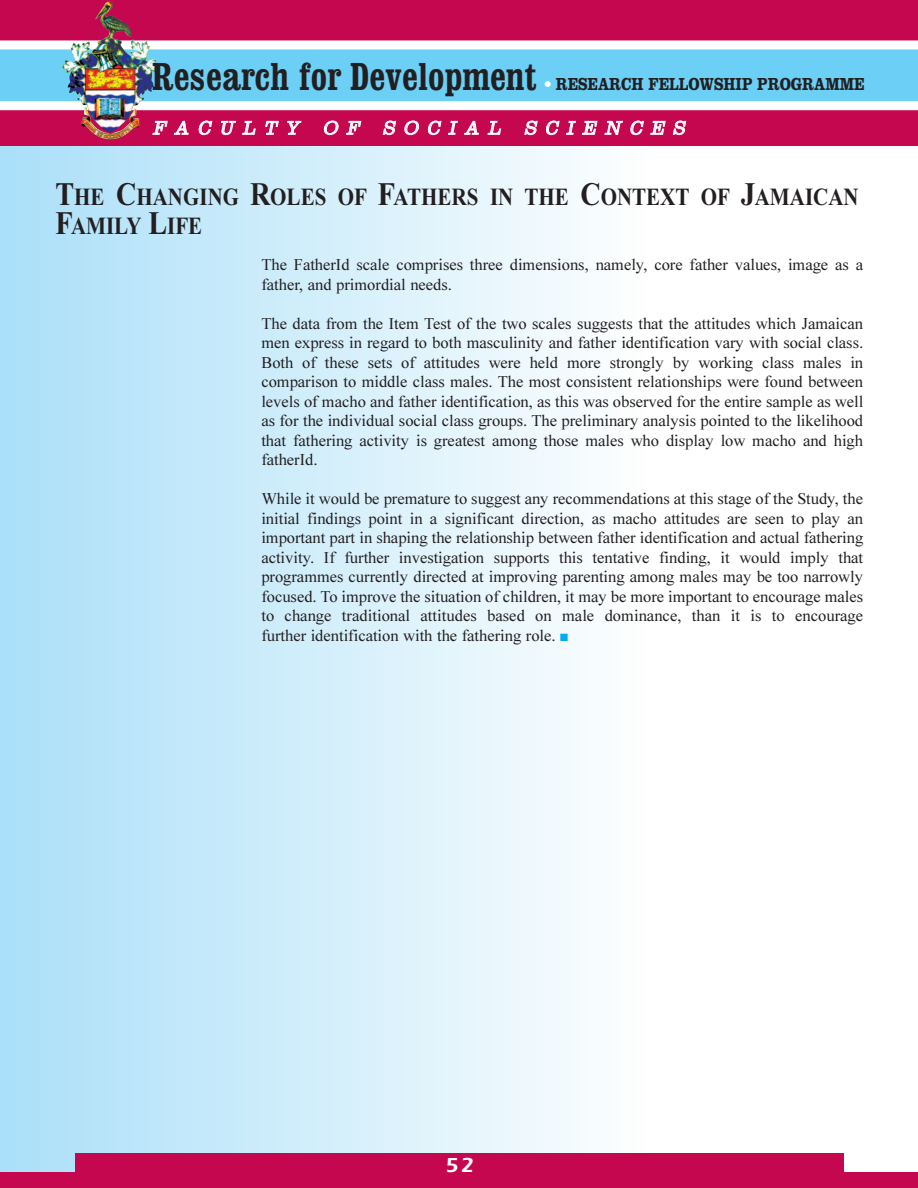
<style>
.page{position:relative;width:918px;height:1188px;background:#fff}
.page>*{position:absolute;margin:0;border:0;box-sizing:border-box;transform-origin:0 0}
.t1{font:39px "TTE9 AO00";color:#231f20;scale:.95 1}
.t2{font:24.75px/28.5px "TTEA5 O00";color:#231f20;scale:.85 1}
.t3{font:21px "TTEBAO00";color:#fff}
.t4{font:italic 19.5px "TTEB2 O00";color:#fff;scale:.95 1}
.t5{font:18px "TTEB6 O00";color:#231f20;scale:.8 1}
.t6{font:16.5px/19.5px "TTEBDO00";color:#231f20;text-align:justify}
.s1{font-family:"TTEB2 O00";color:#fff}
.s2{font-size:33px}
.s3{font-family:"TTEC1 O00";font-size:10.5px;color:#00aeef}
</style>
<div class="page">
<div style="left:0;top:144px;width:8px;height:1044px;background:#aae0f9"></div>
<div style="left:5px;top:144px;width:12px;height:1044px;background:#abe0f9"></div>
<div style="left:14px;top:144px;width:11px;height:1044px;background:#ace1f9"></div>
<div style="left:22px;top:144px;width:12px;height:1044px;background:#ade1f9"></div>
<div style="left:31px;top:144px;width:11px;height:1044px;background:#aee1f9"></div>
<div style="left:39px;top:144px;width:11px;height:1044px;background:#b0e2f9"></div>
<div style="left:47px;top:144px;width:12px;height:1044px;background:#b1e2f9"></div>
<div style="left:56px;top:144px;width:11px;height:1044px;background:#b2e2f9"></div>
<div style="left:64px;top:144px;width:12px;height:1044px;background:#b3e3f9"></div>
<div style="left:73px;top:144px;width:11px;height:1044px;background:#b4e3f9"></div>
<div style="left:81px;top:144px;width:11px;height:1044px;background:#b5e3f9"></div>
<div style="left:89px;top:144px;width:12px;height:1044px;background:#b6e4f9"></div>
<div style="left:98px;top:144px;width:11px;height:1044px;background:#b7e4f9"></div>
<div style="left:106px;top:144px;width:12px;height:1044px;background:#b9e5fa"></div>
<div style="left:115px;top:144px;width:11px;height:1044px;background:#bae5fa"></div>
<div style="left:123px;top:144px;width:11px;height:1044px;background:#bbe5fa"></div>
<div style="left:131px;top:144px;width:12px;height:1044px;background:#bce6fa"></div>
<div style="left:140px;top:144px;width:11px;height:1044px;background:#bde6fa"></div>
<div style="left:148px;top:144px;width:12px;height:1044px;background:#bee7fa"></div>
<div style="left:157px;top:144px;width:11px;height:1044px;background:#bfe7fa"></div>
<div style="left:165px;top:144px;width:11px;height:1044px;background:#c0e7fa"></div>
<div style="left:173px;top:144px;width:12px;height:1044px;background:#c1e8fa"></div>
<div style="left:182px;top:144px;width:11px;height:1044px;background:#c2e8fa"></div>
<div style="left:190px;top:144px;width:12px;height:1044px;background:#c3e9fa"></div>
<div style="left:199px;top:144px;width:11px;height:1044px;background:#c4e9fa"></div>
<div style="left:207px;top:144px;width:11px;height:1044px;background:#c5e9fa"></div>
<div style="left:215px;top:144px;width:12px;height:1044px;background:#c6eafa"></div>
<div style="left:224px;top:144px;width:11px;height:1044px;background:#c7eafa"></div>
<div style="left:232px;top:144px;width:12px;height:1044px;background:#c8ebfa"></div>
<div style="left:241px;top:144px;width:11px;height:1044px;background:#caebfb"></div>
<div style="left:249px;top:144px;width:12px;height:1044px;background:#cbebfb"></div>
<div style="left:258px;top:144px;width:11px;height:1044px;background:#ccecfb"></div>
<div style="left:266px;top:144px;width:11px;height:1044px;background:#cdecfb"></div>
<div style="left:274px;top:144px;width:12px;height:1044px;background:#ceedfb"></div>
<div style="left:283px;top:144px;width:11px;height:1044px;background:#cfedfb"></div>
<div style="left:291px;top:144px;width:12px;height:1044px;background:#d0edfb"></div>
<div style="left:300px;top:144px;width:11px;height:1044px;background:#d1eefb"></div>
<div style="left:308px;top:144px;width:11px;height:1044px;background:#d2eefb"></div>
<div style="left:316px;top:144px;width:12px;height:1044px;background:#d3effb"></div>
<div style="left:325px;top:144px;width:11px;height:1044px;background:#d4effb"></div>
<div style="left:333px;top:144px;width:12px;height:1044px;background:#d5effb"></div>
<div style="left:342px;top:144px;width:11px;height:1044px;background:#d6f0fb"></div>
<div style="left:350px;top:144px;width:11px;height:1044px;background:#d7f0fb"></div>
<div style="left:358px;top:144px;width:12px;height:1044px;background:#d8f1fb"></div>
<div style="left:367px;top:144px;width:11px;height:1044px;background:#d9f1fb"></div>
<div style="left:375px;top:144px;width:12px;height:1044px;background:#dbf2fc"></div>
<div style="left:384px;top:144px;width:11px;height:1044px;background:#dcf2fc"></div>
<div style="left:392px;top:144px;width:11px;height:1044px;background:#ddf2fc"></div>
<div style="left:400px;top:144px;width:12px;height:1044px;background:#def3fc"></div>
<div style="left:409px;top:144px;width:11px;height:1044px;background:#dff3fc"></div>
<div style="left:417px;top:144px;width:12px;height:1044px;background:#e0f4fc"></div>
<div style="left:426px;top:144px;width:11px;height:1044px;background:#e1f4fc"></div>
<div style="left:434px;top:144px;width:11px;height:1044px;background:#e2f4fc"></div>
<div style="left:442px;top:144px;width:12px;height:1044px;background:#e4f5fc"></div>
<div style="left:451px;top:144px;width:11px;height:1044px;background:#e5f5fc"></div>
<div style="left:459px;top:144px;width:12px;height:1044px;background:#e6f6fc"></div>
<div style="left:468px;top:144px;width:11px;height:1044px;background:#e7f6fd"></div>
<div style="left:476px;top:144px;width:11px;height:1044px;background:#e8f6fd"></div>
<div style="left:484px;top:144px;width:12px;height:1044px;background:#e9f7fd"></div>
<div style="left:493px;top:144px;width:11px;height:1044px;background:#eaf7fd"></div>
<div style="left:501px;top:144px;width:12px;height:1044px;background:#ebf8fd"></div>
<div style="left:510px;top:144px;width:11px;height:1044px;background:#edf8fd"></div>
<div style="left:518px;top:144px;width:11px;height:1044px;background:#eef8fd"></div>
<div style="left:526px;top:144px;width:12px;height:1044px;background:#eff9fd"></div>
<div style="left:535px;top:144px;width:11px;height:1044px;background:#f0f9fd"></div>
<div style="left:543px;top:144px;width:12px;height:1044px;background:#f1fafd"></div>
<div style="left:552px;top:144px;width:11px;height:1044px;background:#f2fafd"></div>
<div style="left:560px;top:144px;width:11px;height:1044px;background:#f3fafe"></div>
<div style="left:568px;top:144px;width:12px;height:1044px;background:#f4fbfe"></div>
<div style="left:577px;top:144px;width:11px;height:1044px;background:#f6fbfe"></div>
<div style="left:585px;top:144px;width:12px;height:1044px;background:#f7fcfe"></div>
<div style="left:594px;top:144px;width:11px;height:1044px;background:#f8fcfe"></div>
<div style="left:602px;top:144px;width:11px;height:1044px;background:#f9fcfe"></div>
<div style="left:610px;top:144px;width:12px;height:1044px;background:#fafdfe"></div>
<div style="left:619px;top:144px;width:11px;height:1044px;background:#fbfdfe"></div>
<div style="left:0;top:0;width:918px;height:145px;background:#c50750"></div>
<div style="left:0;top:45px;width:918px;height:56px;background:#6bcff6"></div>
<div style="left:0;top:40px;width:918px;height:9px;background:#fff"></div>
<div style="left:0;top:101px;width:918px;height:9px;background:#fff"></div>
<img style="left:61px;top:1px;width:96px;height:131px">
<div style="left:0;top:1173px;width:918px;height:15px;background:#c50750"></div>
<div style="left:76px;top:1154px;width:768px;height:23px;background:#c50750"></div>
<h1 class="t1" style="left:152px;top:63px;width:406px">Research for Development</h1>
<p class="t4" style="left:153px;top:121px;width:564px">FACULTY OF SOCIAL SCIENCES</p>
<p class="t5" style="left:543px;top:78px;width:403px"><span class="s1">•</span> RESEARCH FELLOWSHIP PROGRAMME</p>
<h2 class="t2" style="left:56px;top:185px;width:946px"><span class="s2">T</span>HE <span class="s2">C</span>HANGING <span class="s2">R</span>OLES OF <span class="s2">F</span>ATHERS IN THE <span class="s2">C</span>ONTEXT OF <span class="s2">J</span>AMAICAN<br><span class="s2">F</span>AMILY <span class="s2">L</span>IFE</h2>
<p class="t6" style="left:261px;top:256px;width:603px">The FatherId scale comprises three dimensions, namely, core father values, image as a father, and primordial needs.</p>
<p class="t6" style="left:261px;top:315px;width:604px">The data from the Item Test of the two scales suggests that the attitudes which Jamaican men express in regard to both masculinity and father identification vary with social class.<br>Both of these sets of attitudes were held more strongly by working class males in comparison to middle class males. The most consistent relationships were found between levels of macho and father identification, as this was observed for the entire sample as well as for the individual social class groups. The preliminary analysis pointed to the likelihood that fathering activity is greatest among those males who display low macho and high fatherId.</p>
<p class="t6" style="left:261px;top:490px;width:603px">While it would be premature to suggest any recommendations at this stage of the Study, the initial findings point in a significant direction, as macho attitudes are seen to play an important part in shaping the relationship between father identification and actual fathering activity. If further investigation supports this tentative finding, it would imply that programmes currently directed at improving parenting among males may be too narrowly focused. To improve the situation of children, it may be more important to encourage males to change traditional attitudes based on male dominance, than it is to encourage further identification with the fathering role. <span class="s3">■</span></p>
<p class="t3" style="left:446px;top:1158px;width:30px">52</p>
</div>
